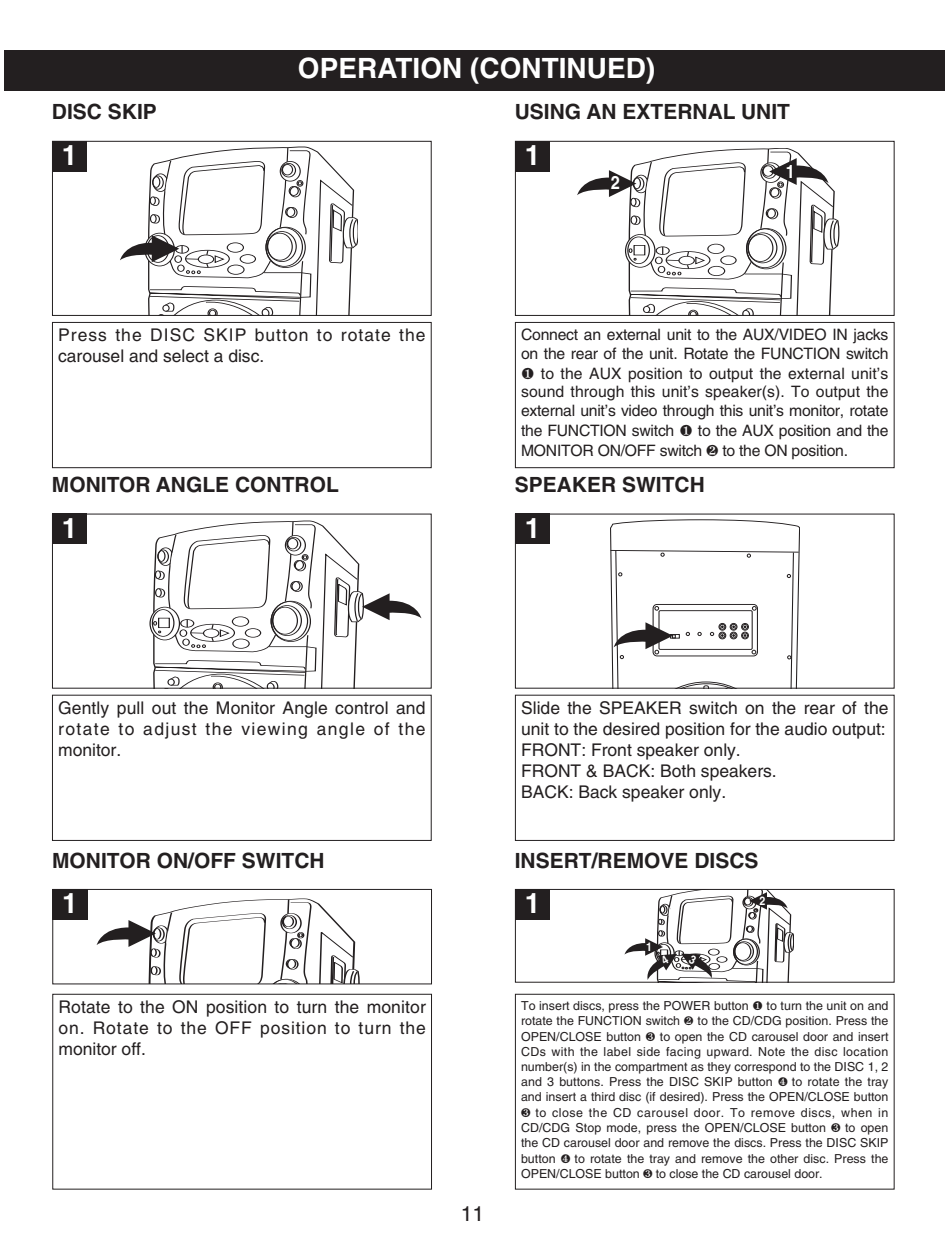
<style>
.page{position:relative;width:945px;height:1260px;background:#fff}
.page>*{position:absolute;margin:0;border:0;box-sizing:border-box;transform-origin:0 0}
.t1{font:700 28px "Helvetica";color:#fff}
.t2{font:700 21px "Helvetica";color:#231f20}
.t3{font:21px "Helvetica";color:#231f20}
.t4{font:700 18.38px "Helvetica";color:#fff;scale:.89 1}
.t5{font:17.5px/21px "Helvetica";color:#231f20;text-align:justify}
.t6{font:17.5px/21px "Helvetica";letter-spacing:.06em;color:#231f20}
.t7{font:15.75px/19.6px "Helvetica";letter-spacing:-.015em;color:#231f20;text-align:justify}
.t8{font:12.42px/15.2px "Helvetica";color:#231f20;text-align:justify}
.t9{font:700 11.9px "Helvetica";color:#fff;scale:.89 1}
.s1{font-family:"Treasure Chest"}
</style>
<div class="page">
<div style="left:4px;top:50px;width:941px;height:41px;background:#231f20"></div>
<div style="left:52px;top:322px;width:380px;height:146px;border:1px solid #231f20"></div>
<svg style="left:120px;top:147px;width:238px;height:167px"></svg>
<div style="left:52px;top:141px;width:380px;height:175px;border:1px solid #231f20"></div>
<div style="left:52px;top:141px;width:35px;height:31px;background:#231f20"></div>
<div style="left:515px;top:322px;width:380px;height:146px;border:1px solid #231f20"></div>
<svg style="left:577px;top:148px;width:262px;height:166px"></svg>
<div style="left:515px;top:141px;width:380px;height:175px;border:1px solid #231f20"></div>
<div style="left:515px;top:141px;width:35px;height:31px;background:#231f20"></div>
<div style="left:52px;top:695px;width:380px;height:146px;border:1px solid #231f20"></div>
<div style="left:150px;top:607px;width:30px;height:33px;border:1px solid #231f20;border-radius:50%"></div>
<svg style="left:152px;top:521px;width:269px;height:166px"></svg>
<div style="left:52px;top:514px;width:35px;height:30px;background:#231f20"></div>
<div style="left:52px;top:994px;width:380px;height:196px;border:1px solid #231f20"></div>
<svg style="left:97px;top:899px;width:262px;height:83px"></svg>
<div style="left:52px;top:889px;width:380px;height:95px;border:1px solid #231f20"></div>
<div style="left:52px;top:889px;width:35px;height:31px;background:#231f20"></div>
<div style="left:515px;top:695px;width:380px;height:146px;border:1px solid #231f20"></div>
<svg style="left:610px;top:519px;width:189px;height:168px"></svg>
<div style="left:515px;top:514px;width:35px;height:30px;background:#231f20"></div>
<div style="left:515px;top:994px;width:380px;height:196px;border:1px solid #231f20"></div>
<div style="left:515px;top:889px;width:380px;height:94px;border:1px solid #231f20"></div>
<div style="left:515px;top:889px;width:35px;height:31px;background:#231f20"></div>
<svg style="left:625px;top:889px;width:169px;height:93px"></svg>
<h2 class="t2" style="left:52px;top:104px;width:107px">DISC SKIP</h2>
<h1 class="t1" style="left:62px;top:144px;width:17px">1</h1>
<h1 class="t1" style="left:298px;top:57px;width:359px">OPERATION (CONTINUED)</h1>
<h2 class="t2" style="left:515px;top:104px;width:277px">USING AN EXTERNAL UNIT</h2>
<h1 class="t1" style="left:525px;top:144px;width:17px">1</h1>
<h3 class="t4" style="left:611px;top:175px;width:12px">2</h3>
<h3 class="t4" style="left:786px;top:165px;width:12px">1</h3>
<h3 class="t6" style="left:58px;top:326px;width:369px">Press the DISC SKIP button to rotate the carousel and select a disc.</h3>
<p class="t7" style="left:521px;top:326px;width:369px">Connect an external unit to the AUX/VIDEO IN jacks on the rear of the unit. Rotate the FUNCTION switch <span class="s1">1</span> to the AUX position to output the external unit’s</p>
<p class="t7" style="left:521px;top:383px;width:369px">sound through this unit’s speaker(s). To output the external unit’s video through this unit’s monitor, rotate the FUNCTION switch <span class="s1">1</span> to the AUX position and the MONITOR ON/OFF switch <span class="s1">2</span> to the ON position.</p>
<h2 class="t2" style="left:52px;top:476px;width:288px">MONITOR ANGLE CONTROL</h2>
<h2 class="t2" style="left:515px;top:476px;width:192px">SPEAKER SWITCH</h2>
<h1 class="t1" style="left:62px;top:517px;width:17px">1</h1>
<h1 class="t1" style="left:525px;top:517px;width:17px">1</h1>
<h3 class="t5" style="left:58px;top:699px;width:369px">Gently pull out the Monitor Angle control and rotate to adjust the viewing angle of the monitor.</h3>
<h3 class="t5" style="left:521px;top:699px;width:369px;text-align:left">Slide the SPEAKER switch on the rear of the unit to the desired position for the audio output:<br>FRONT: Front speaker only.<br>FRONT &amp; BACK: Both speakers.<br>BACK: Back speaker only.</h3>
<h2 class="t2" style="left:52px;top:852px;width:274px">MONITOR ON/OFF SWITCH</h2>
<h2 class="t2" style="left:515px;top:852px;width:245px">INSERT/REMOVE DISCS</h2>
<h1 class="t1" style="left:62px;top:892px;width:17px">1</h1>
<h1 class="t1" style="left:525px;top:892px;width:17px">1</h1>
<p class="t9" style="left:759px;top:896px;width:8px">2</p>
<p class="t9" style="left:646px;top:942px;width:8px">1</p>
<h3 class="t5" style="left:58px;top:998px;width:369px">Rotate to the ON position to turn the monitor on. Rotate to the OFF position to turn the monitor off.</h3>
<p class="t8" style="left:521px;top:999px;width:369px">To insert discs, press the POWER button <span class="s1">1</span> to turn the unit on and rotate the FUNCTION switch <span class="s1">2</span> to the CD/CDG position. Press the OPEN/CLOSE button <span class="s1">3</span> to open the CD carousel door and insert CDs with the label side facing upward. Note the disc location number(s) in the compartment as they correspond to the DISC 1, 2 and 3 buttons. Press the DISC SKIP button <span class="s1">4</span> to rotate the tray</p>
<p class="t8" style="left:521px;top:1090px;width:369px">and insert a third disc (if desired). Press the OPEN/CLOSE button <span class="s1">3</span> to close the CD carousel door. To remove discs, when in CD/CDG Stop mode, press the OPEN/CLOSE button <span class="s1">3</span> to open the CD carousel door and remove the discs. Press the DISC SKIP</p>
<p class="t8" style="left:521px;top:1152px;width:369px">button <span class="s1">4</span> to rotate the tray and remove the other disc. Press the<br>OPEN/CLOSE button <span class="s1">3</span> to close the CD carousel door.</p>
<h2 class="t3" style="left:461px;top:1206px;width:25px">11</h2>
</div>
